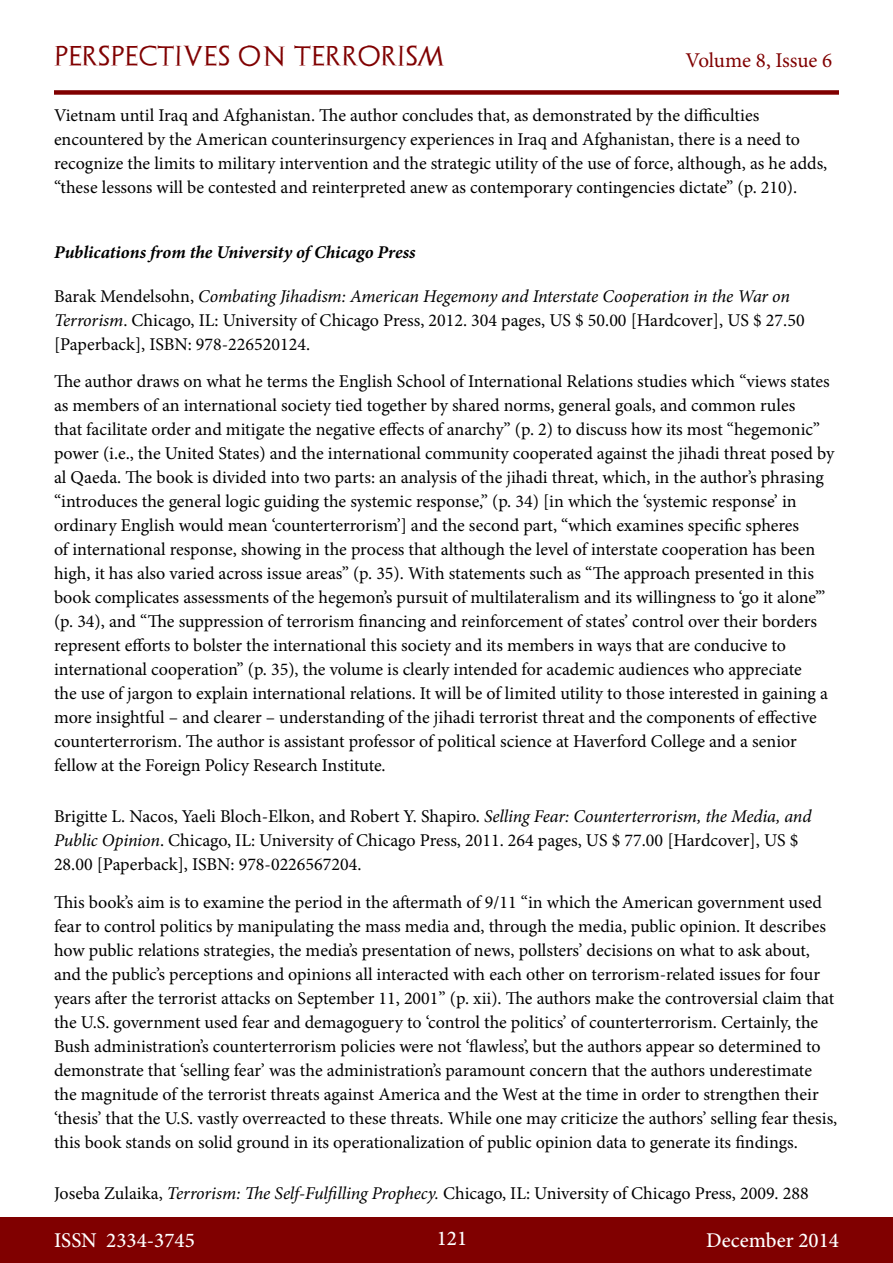
<style>
.page{position:relative;width:893px;height:1263px;background:#fff}
.page>*{position:absolute;margin:0;border:0;box-sizing:border-box;transform-origin:0 0}
.t1{font:500 21px "Minion Pro";color:#fff}
.t2{font:21px "Archeologicaps";letter-spacing:.045em;color:#800000}
.t3{font:21px "Minion Pro";letter-spacing:-.005em;color:#800000}
.t4{font:18px/24px "Minion Pro";color:#000}
.t5{font:italic 700 18px "Minion Pro";letter-spacing:-.005em;color:#000}
.s1{font-style:italic}
</style>
<div class="page">
<div style="left:0;top:1217px;width:893px;height:46px;background:#800000"></div>
<div style="left:54px;top:90px;width:785px;height:5px;background:#800000"></div>
<p class="t2" style="left:54px;top:43px;width:392px">PERSPECTIVES ON TERRORISM</p>
<p class="t3" style="left:686px;top:46px;width:148px">Volume 8, Issue 6</p>
<p class="t4" style="left:54px;top:103px;width:775px">Vietnam until Iraq and Afghanistan. The author concludes that, as demonstrated by the difficulties encountered by the American counterinsurgency experiences in Iraq and Afghanistan, there is a need to recognize the limits to military intervention and the strategic utility of the use of force, although, as he adds, “these lessons will be contested and reinterpreted anew as contemporary contingencies dictate” (p. 210).</p>
<p class="t5" style="left:54px;top:239px;width:363px">Publications from the University of Chicago Press</p>
<p class="t4" style="left:54px;top:284px;width:752px">Barak Mendelsohn, <span class="s1">Combating Jihadism: American Hegemony and Interstate Cooperation in the War on<br>Terrorism</span>. Chicago, IL: University of Chicago Press, 2012. 304 pages, US $ 50.00 [Hardcover], US $ 27.50 [Paperback], ISBN: 978-226520124.</p>
<p class="t4" style="left:54px;top:370px;width:782px">The author draws on what he terms the English School of International Relations studies which “views states as members of an international society tied together by shared norms, general goals, and common rules<br>that facilitate order and mitigate the negative effects of anarchy” (p. 2) to discuss how its most “hegemonic” power (i.e., the United States) and the international community cooperated against the jihadi threat posed by al Qaeda. The book is divided into two parts: an analysis of the jihadi threat, which, in the author’s phrasing “introduces the general logic guiding the systemic response,” (p. 34) [in which the ‘systemic response’ in ordinary English would mean ‘counterterrorism’] and the second part, “which examines specific spheres<br>of international response, showing in the process that although the level of interstate cooperation has been high, it has also varied across issue areas” (p. 35). With statements such as “The approach presented in this book complicates assessments of the hegemon’s pursuit of multilateralism and its willingness to ‘go it alone’” (p. 34), and “The suppression of terrorism financing and reinforcement of states’ control over their borders represent efforts to bolster the international this society and its members in ways that are conducive to international cooperation” (p. 35), the volume is clearly intended for academic audiences who appreciate<br>the use of jargon to explain international relations. It will be of limited utility to those interested in gaining a more insightful – and clearer – understanding of the jihadi terrorist threat and the components of effective counterterrorism. The author is assistant professor of political science at Haverford College and a senior fellow at the Foreign Policy Research Institute.</p>
<p class="t4" style="left:54px;top:805px;width:759px">Brigitte L. Nacos, Yaeli Bloch-Elkon, and Robert Y. Shapiro. <span class="s1">Selling Fear: Counterterrorism, the Media, and<br>Public Opinion</span>. Chicago, IL: University of Chicago Press, 2011. 264 pages, US $ 77.00 [Hardcover], US $<br>28.00 [Paperback], ISBN: 978-0226567204.</p>
<p class="t4" style="left:54px;top:890px;width:785px">This book’s aim is to examine the period in the aftermath of 9/11 “in which the American government used fear to control politics by manipulating the mass media and, through the media, public opinion. It describes how public relations strategies, the media’s presentation of news, pollsters’ decisions on what to ask about, and the public’s perceptions and opinions all interacted with each other on terrorism-related issues for four years after the terrorist attacks on September 11, 2001” (p. xii). The authors make the controversial claim that the U.S. government used fear and demagoguery to ‘control the politics’ of counterterrorism. Certainly, the Bush administration’s counterterrorism policies were not ‘flawless’, but the authors appear so determined to demonstrate that ‘selling fear’ was the administration’s paramount concern that the authors underestimate the magnitude of the terrorist threats against America and the West at the time in order to strengthen their ‘thesis’ that the U.S. vastly overreacted to these threats. While one may criticize the authors’ selling fear thesis, this book stands on solid ground in its operationalization of public opinion data to generate its findings.</p>
<p class="t4" style="left:54px;top:1181px;width:756px">Joseba Zulaika, <span class="s1">Terrorism: The Self-Fulfilling Prophecy.</span> Chicago, IL: University of Chicago Press, 2009. 288</p>
<p class="t1" style="left:54px;top:1226px;width:142px">ISSN 2334-3745</p>
<p class="t1" style="left:437px;top:1224px;width:32px">121</p>
<p class="t1" style="left:706px;top:1226px;width:134px">December 2014</p>
</div>
